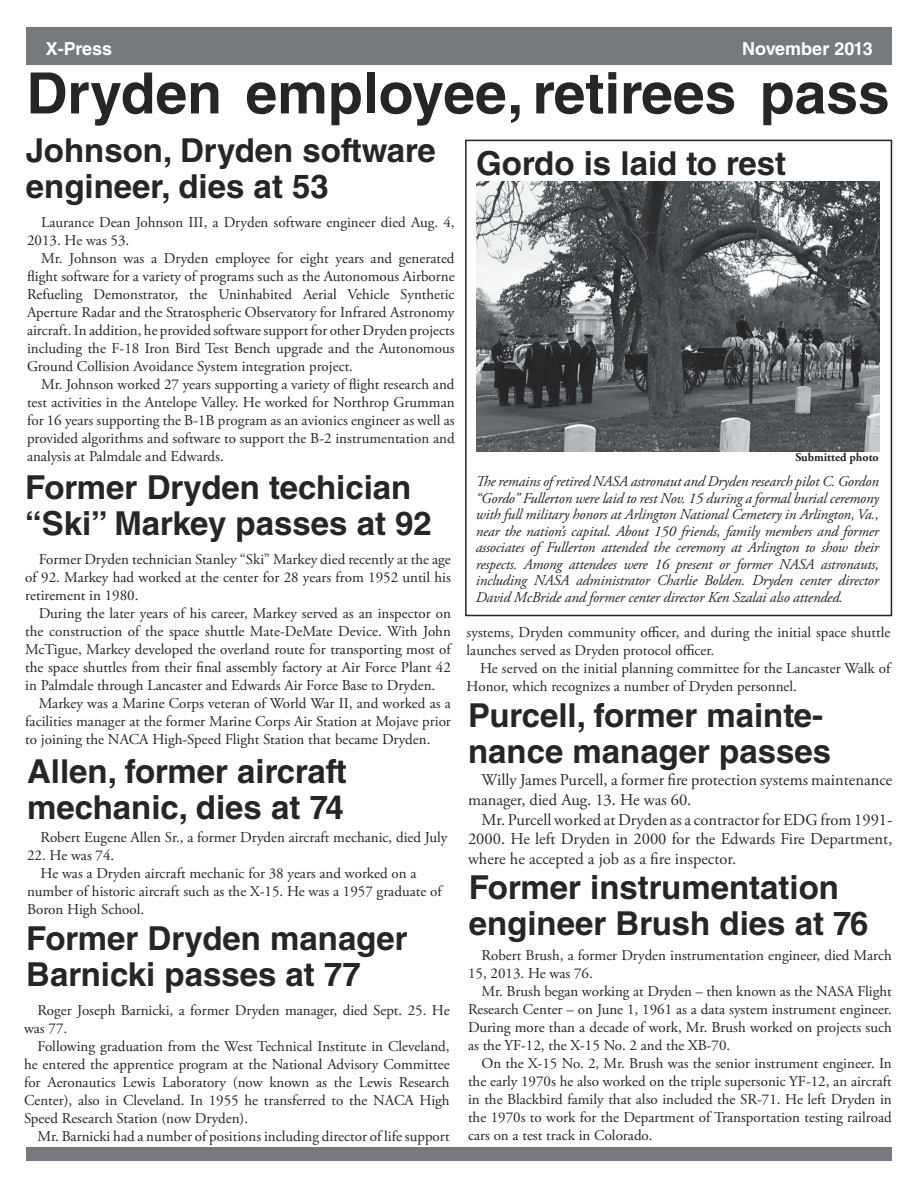
<style>
.page{position:relative;width:918px;height:1188px;background:#fff}
.page>*{position:absolute;margin:0;border:0;box-sizing:border-box;transform-origin:0 0}
.t1{font:700 57px "Helvetica LT Std";color:#262527}
.t2{font:700 33px/36px "Helvetica LT Std";color:#262527}
.t3{font:700 18px "Helvetica LT Std";color:#fff}
.t4{font:16.5px/19.8px "Adobe Garamond Pro";color:#272a2b}
.t5{font:15px/18px "Adobe Garamond Pro";color:#262527;text-align:justify}
.t6{font:italic 15px/16.5px "Adobe Garamond Pro";letter-spacing:-.01em;color:#252828;text-align:justify}
.t7{font:700 12px "Adobe Garamond Pro";color:#262527}
</style>
<div class="page">
<div style="left:465px;top:140px;width:427px;height:476px;border:2px solid #262527"></div>
<div style="left:26px;top:27px;width:866px;height:37px;background:#767a7e"></div>
<div style="left:26px;top:1148px;width:866px;height:13px;background:#767a7e"></div>
<img style="left:476px;top:181px;width:404px;height:271px">
<p class="t3" style="left:46px;top:37px;width:68px">X-Press</p>
<p class="t3" style="left:742px;top:37px;width:132px">November 2013</p>
<p class="t1" style="left:26px;top:59px;width:865px">Dryden employee, retirees pass</p>
<p class="t2" style="left:26px;top:132px;width:411px">Johnson, Dryden software engineer, dies at 53</p>
<p class="t5" style="left:27px;top:213px;width:429px;text-indent:14px">Laurance Dean Johnson III, a Dryden software engineer died Aug. 4,<br>2013. He was 53.</p>
<p class="t5" style="left:27px;top:249px;width:429px;text-indent:14px">Mr. Johnson was a Dryden employee for eight years and generated flight software for a variety of programs such as the Autonomous Airborne Refueling Demonstrator, the Uninhabited Aerial Vehicle Synthetic Aperture Radar and the Stratospheric Observatory for Infrared Astronomy aircraft. In addition, he provided software support for other Dryden projects including the F-18 Iron Bird Test Bench upgrade and the Autonomous Ground Collision Avoidance System integration project.</p>
<p class="t5" style="left:27px;top:375px;width:429px;text-indent:14px">Mr. Johnson worked 27 years supporting a variety of flight research and test activities in the Antelope Valley. He worked for Northrop Grumman for 16 years supporting the B-1B program as an avionics engineer as well as provided algorithms and software to support the B-2 instrumentation and analysis at Palmdale and Edwards.</p>
<p class="t2" style="left:25px;top:469px;width:408px">Former Dryden techician “Ski” Markey passes at 92</p>
<p class="t5" style="left:25px;top:550px;width:427px;text-indent:14px">Former Dryden technician Stanley “Ski” Markey died recently at the age of 92. Markey had worked at the center for 28 years from 1952 until his retirement in 1980.</p>
<p class="t5" style="left:25px;top:604px;width:427px;text-indent:14px">During the later years of his career, Markey served as an inspector on the construction of the space shuttle Mate-DeMate Device. With John McTigue, Markey developed the overland route for transporting most of the space shuttles from their final assembly factory at Air Force Plant 42 in Palmdale through Lancaster and Edwards Air Force Base to Dryden.</p>
<p class="t5" style="left:25px;top:694px;width:427px;text-indent:14px">Markey was a Marine Corps veteran of World War II, and worked as a facilities manager at the former Marine Corps Air Station at Mojave prior to joining the NACA High-Speed Flight Station that became Dryden.</p>
<p class="t2" style="left:27px;top:753px;width:321px">Allen, former aircraft</p>
<p class="t2" style="left:27px;top:789px;width:318px">mechanic, dies at 74</p>
<p class="t5" style="left:41px;top:829px;width:408px">Robert Eugene Allen Sr., a former Dryden aircraft mechanic, died July</p>
<p class="t5" style="left:27px;top:847px;width:89px">22. He was 74.</p>
<p class="t5" style="left:27px;top:865px;width:416px;text-align:left;text-indent:14px">He was a Dryden aircraft mechanic for 38 years and worked on a number of historic aircraft such as the X-15. He was a 1957 graduate of<br>Boron High School.</p>
<p class="t2" style="left:26px;top:920px;width:383px">Former Dryden manager</p>
<p class="t2" style="left:26px;top:956px;width:336px">Barnicki passes at 77</p>
<p class="t5" style="left:24px;top:1002px;width:427px;text-indent:14px">Roger Joseph Barnicki, a former Dryden manager, died Sept. 25. He was 77.</p>
<p class="t5" style="left:24px;top:1038px;width:427px;text-indent:14px">Following graduation from the West Technical Institute in Cleveland, he entered the apprentice program at the National Advisory Committee for Aeronautics Lewis Laboratory (now known as the Lewis Research Center), also in Cleveland. In 1955 he transferred to the NACA High Speed Research Station (now Dryden).</p>
<p class="t5" style="left:38px;top:1128px;width:414px">Mr. Barnicki had a number of positions including director of life support</p>
<p class="t2" style="left:476px;top:144px;width:311px">Gordo is laid to rest</p>
<p class="t7" style="left:795px;top:450px;width:85px">Submitted photo</p>
<p class="t6" style="left:476px;top:474px;width:405px">The remains of retired NASA astronaut and Dryden research pilot C. Gordon “Gordo” Fullerton were laid to rest Nov. 15 during a formal burial ceremony with full military honors at Arlington National Cemetery in Arlington, Va., near the nation’s capital. About 150 friends, family members and former associates of Fullerton attended the ceremony at Arlington to show their respects. Among attendees were 16 present or former NASA astronauts, including NASA administrator Charlie Bolden. Dryden center director David McBride and former center director Ken Szalai also attended.</p>
<p class="t5" style="left:467px;top:624px;width:425px">systems, Dryden community officer, and during the initial space shuttle launches served as Dryden protocol officer.</p>
<p class="t5" style="left:467px;top:660px;width:425px;text-indent:14px">He served on the initial planning committee for the Lancaster Walk of<br>Honor, which recognizes a number of Dryden personnel.</p>
<p class="t2" style="left:468px;top:697px;width:365px">Purcell, former mainte&shy;nance manager passes</p>
<p class="t4" style="left:468px;top:770px;width:426px;text-indent:14px">Willy James Purcell, a former fire protection systems maintenance manager, died Aug. 13. He was 60.</p>
<p class="t4" style="left:468px;top:810px;width:426px;text-align:justify;text-indent:14px">Mr. Purcell worked at Dryden as a contractor for EDG from 1991- 2000. He left Dryden in 2000 for the Edwards Fire Department, where he accepted a job as a fire inspector.</p>
<p class="t2" style="left:469px;top:869px;width:401px">Former instrumentation engineer Brush dies at 76</p>
<p class="t5" style="left:468px;top:947px;width:425px;text-indent:14px">Robert Brush, a former Dryden instrumentation engineer, died March<br>15, 2013. He was 76.</p>
<p class="t5" style="left:468px;top:983px;width:425px;text-indent:14px">Mr. Brush began working at Dryden – then known as the NASA Flight Research Center – on June 1, 1961 as a data system instrument engineer.<br>During more than a decade of work, Mr. Brush worked on projects such as the YF-12, the X-15 No. 2 and the XB-70.</p>
<p class="t5" style="left:468px;top:1055px;width:425px;text-indent:14px">On the X-15 No. 2, Mr. Brush was the senior instrument engineer. In the early 1970s he also worked on the triple supersonic YF-12, an aircraft in the Blackbird family that also included the SR-71. He left Dryden in the 1970s to work for the Department of Transportation testing railroad cars on a test track in Colorado.</p>
</div>
